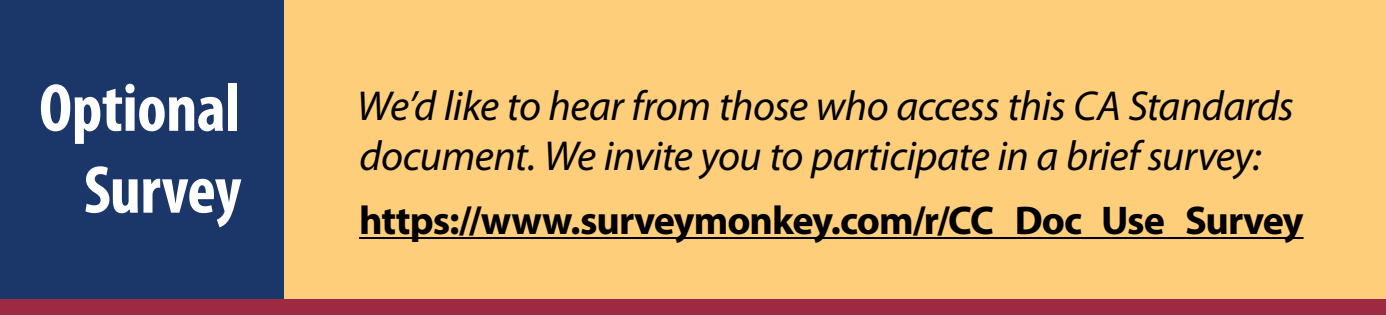
<style>
.page{position:relative;width:1386px;height:315px;background:#ffce7b}
.page>*{position:absolute;margin:0;border:0;box-sizing:border-box;transform-origin:0 0}
.t1{font:700 condensed 68.25px "Myriad Pro";letter-spacing:-.005em;color:#fff}
.t2{font:italic 42px/50.4px "Myriad Pro";letter-spacing:-.015em;color:#000}
.t3{font:700 40.25px "Myriad Pro";letter-spacing:-.025em;color:#000}
</style>
<div class="page">
<div style="left:0;top:0;width:284px;height:315px;background:#1b3668"></div>
<hr style="left:359px;top:237px;width:945px;height:2px;background:#000">
<div style="left:0;top:300px;width:1386px;height:15px;background:#9e2943"></div>
<h1 class="t1" style="left:39px;top:65px;width:203px">Optional</h1>
<h1 class="t1" style="left:84px;top:147px;width:159px">Survey</h1>
<p class="t2" style="left:357px;top:80px;width:939px">We’d like to hear from those who access this CA Standards document. We invite you to participate in a brief survey:</p>
<p class="t3" style="left:359px;top:194px;width:946px">https://www.surveymonkey.com/r/CC_Doc_Use_Survey</p>
</div>
